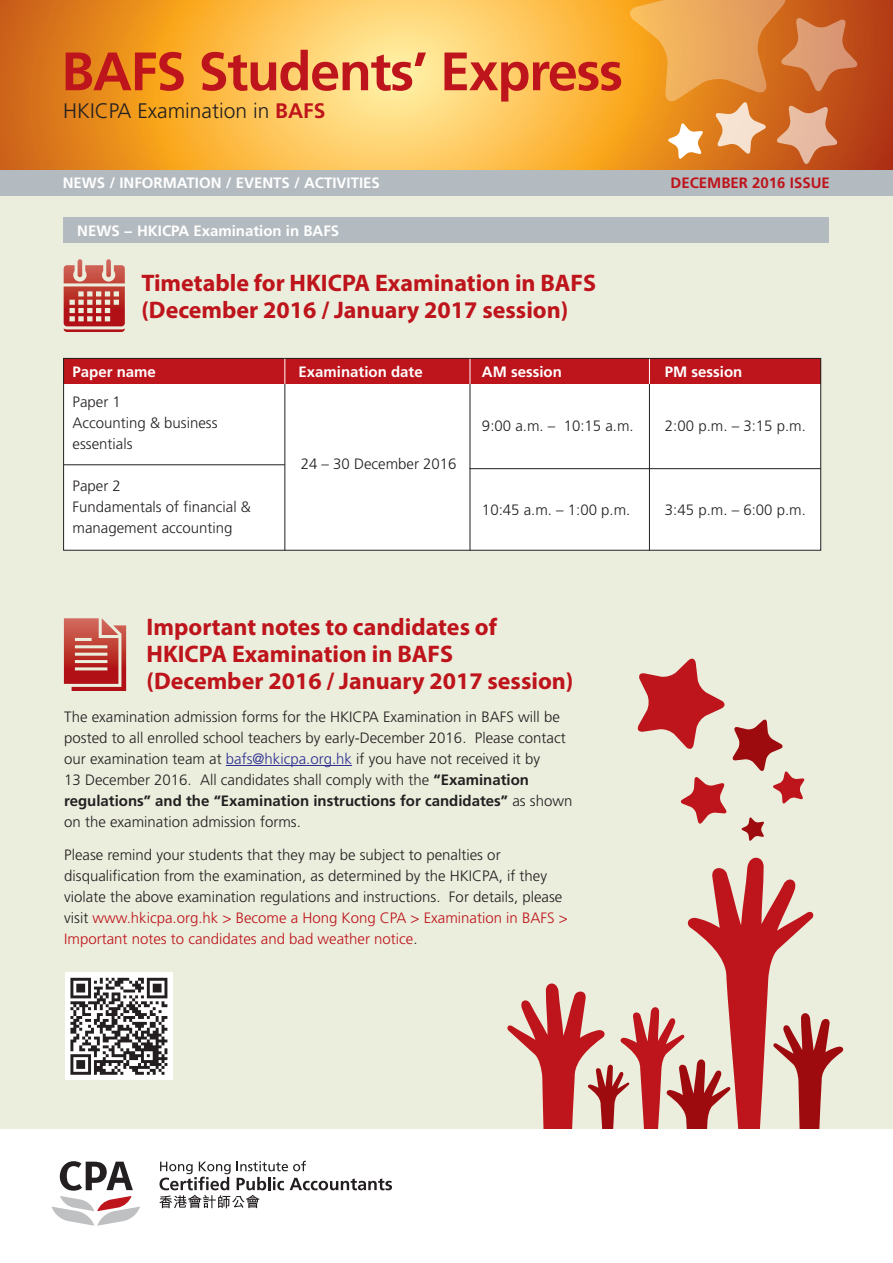
<style>
.page{position:relative;width:893px;height:1263px;background:#fff}
.page>*{position:absolute;margin:0;border:0;box-sizing:border-box;transform-origin:0 0}
.t1{font:700 54px "Frutiger";letter-spacing:-.025em;color:#be141b}
.t2{font:700 24px/27px "Myriad Pro";color:#be141b}
.t3{font:300 21px "Frutiger";color:#231f20}
.t4{font:300 15px/21px "Frutiger";color:#231f20}
.t5{font:700 15px "Frutiger";color:#fff}
.t6{font:700 15px "Frutiger";color:#be141b}
.s1{font-weight:700;color:#be141b}
.s2{color:#2e3092}
.s3{font-weight:700}
.s4{color:#be141b}
</style>
<div class="page">
<div style="left:0;top:194px;width:893px;height:935px;background:#ebeddd"></div>
<svg style="left:0;top:0;width:893px;height:170px"></svg>
<div style="left:0;top:170px;width:893px;height:26px;background:#b4bbc0"></div>
<svg style="left:630px;top:0;width:227px;height:164px"></svg>
<svg style="left:64px;top:618px;width:62px;height:73px"></svg>
<div style="left:64px;top:217px;width:765px;height:26px;background:#b4bbc0"></div>
<svg style="left:507px;top:857px;width:337px;height:272px"></svg>
<svg style="left:637px;top:658px;width:168px;height:183px"></svg>
<svg style="left:64px;top:265px;width:61px;height:67px"></svg>
<svg style="left:106px;top:259px;width:5px;height:18px"></svg>
<svg style="left:78px;top:259px;width:4px;height:18px"></svg>
<div style="left:65px;top:972px;width:108px;height:108px;background:#fff"></div>
<svg style="left:70px;top:978px;width:97px;height:97px"></svg>
<div style="left:64px;top:358px;width:757px;height:26px;background:#be141b"></div>
<div style="left:64px;top:384px;width:757px;height:166px;background:#fff"></div>
<div style="left:63px;top:358px;width:758px;height:193px;border:1px solid #231f20"></div>
<hr style="left:469px;top:468px;width:352px;height:1px;background:#231f20">
<hr style="left:64px;top:464px;width:221px;height:1px;background:#231f20">
<hr style="left:284px;top:384px;width:1px;height:167px;background:#231f20">
<svg style="left:284px;top:359px;width:1px;height:25px"></svg>
<hr style="left:470px;top:384px;width:1px;height:167px;background:#231f20">
<svg style="left:470px;top:359px;width:1px;height:25px"></svg>
<hr style="left:649px;top:384px;width:1px;height:167px;background:#231f20">
<svg style="left:649px;top:359px;width:1px;height:25px"></svg>
<hr style="left:226px;top:765px;width:126px;height:1px;background:#2e3092">
<svg style="left:159px;top:1161px;width:233px;height:47px"></svg>
<svg style="left:51px;top:1161px;width:89px;height:65px"></svg>
<h1 class="t1" style="left:61px;top:40px;width:563px">BAFS Students’ Express</h1>
<h3 class="t3" style="left:63px;top:99px;width:264px">HKICPA Examination in <span class="s1">BAFS</span></h3>
<p class="t5" style="left:63px;top:174px;width:319px">NEWS / INFORMATION / EVENTS / ACTIVITIES</p>
<p class="t5" style="left:77px;top:222px;width:264px">NEWS − HKICPA Examination in BAFS</p>
<h2 class="t2" style="left:141px;top:268px;width:456px">Timetable for HKICPA Examination in BAFS (December 2016 / January 2017 session)</h2>
<p class="t6" style="left:671px;top:174px;width:161px">DECEMBER 2016 ISSUE</p>
<p class="t5" style="left:73px;top:363px;width:85px">Paper name</p>
<p class="t5" style="left:299px;top:363px;width:126px">Examination date</p>
<p class="t5" style="left:482px;top:363px;width:81px">AM session</p>
<p class="t5" style="left:665px;top:363px;width:79px">PM session</p>
<p class="t4" style="left:73px;top:392px;width:147px">Paper 1<br>Accounting &amp; business</p>
<p class="t4" style="left:482px;top:416px;width:153px">9:00 a.m. – 10:15 a.m.</p>
<p class="t4" style="left:665px;top:416px;width:142px">2:00 p.m. – 3:15 p.m.</p>
<p class="t4" style="left:73px;top:434px;width:61px">essentials</p>
<p class="t4" style="left:73px;top:476px;width:180px">Paper 2<br>Fundamentals of financial &amp;</p>
<p class="t4" style="left:73px;top:518px;width:162px">management accounting</p>
<p class="t4" style="left:301px;top:453px;width:157px">24 – 30 December 2016</p>
<p class="t4" style="left:482px;top:500px;width:150px">10:45 a.m. – 1:00 p.m.</p>
<p class="t4" style="left:665px;top:500px;width:142px">3:45 p.m. – 6:00 p.m.</p>
<h2 class="t2" style="left:147px;top:613px;width:428px">Important notes to candidates of<br>HKICPA Examination in BAFS (December 2016 / January 2017 session)</h2>
<p class="t4" style="left:64px;top:706px;width:510px">The examination admission forms for the HKICPA Examination in BAFS will be posted to all enrolled school teachers by early-December 2016. Please contact our examination team at <span class="s2">bafs@hkicpa.org.hk</span> if you have not received it by<br>13 December 2016. All candidates shall comply with the <span class="s3">“Examination regulations” and the “Examination instructions for candidates”</span> as shown on the examination admission forms.</p>
<p class="t4" style="left:64px;top:844px;width:505px">Please remind your students that they may be subject to penalties or disqualification from the examination, as determined by the HKICPA, if they violate the above examination regulations and instructions. For details, please visit <span class="s4">www.hkicpa.org.hk &gt; Become a Hong Kong CPA &gt; Examination in BAFS &gt; Important notes to candidates and bad weather notice</span>.</p>
</div>
